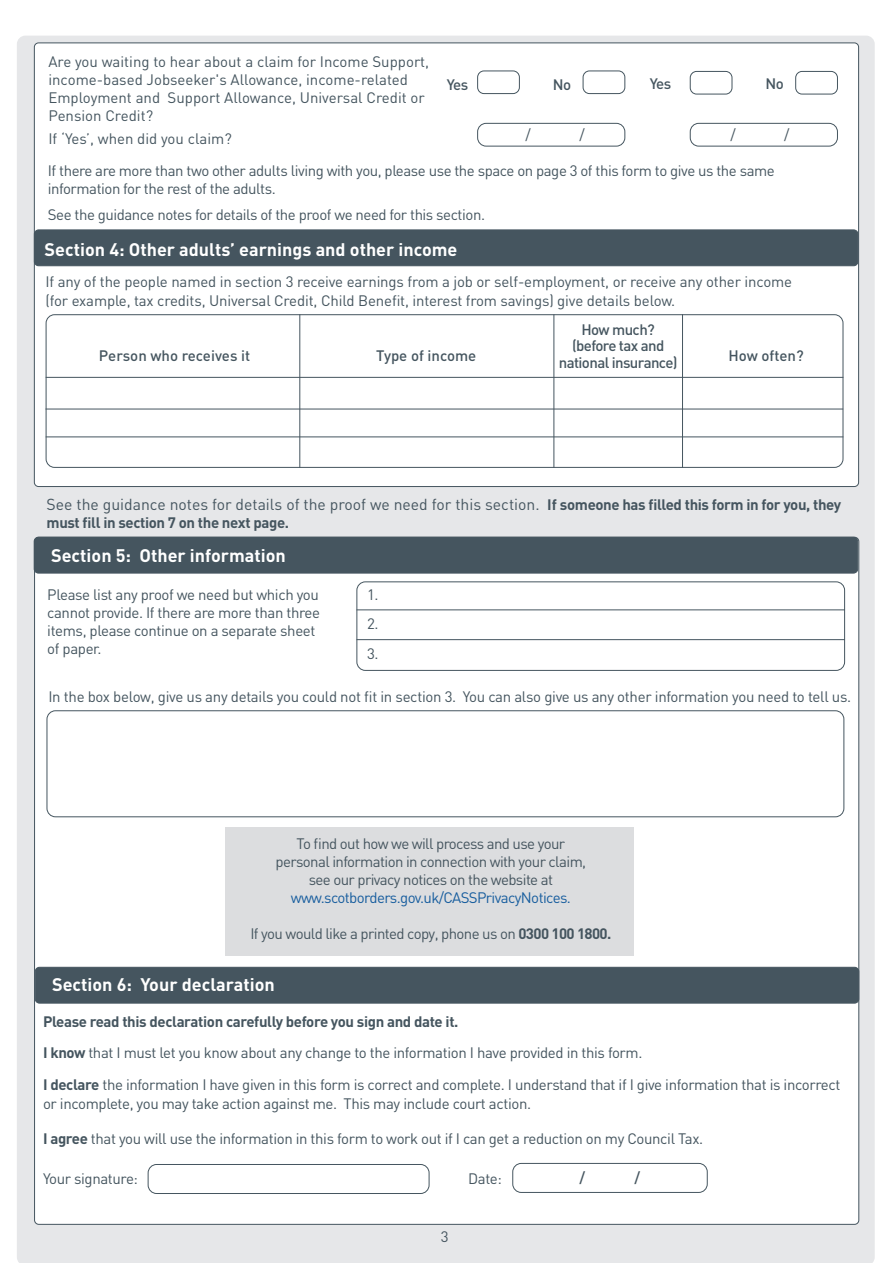
<style>
.page{position:relative;width:893px;height:1263px;background:#fff}
.page>*{position:absolute;margin:0;border:0;box-sizing:border-box;transform-origin:0 0}
.t1{font:700 18px "DIN";color:#fff}
.t2{font:15.75px "DIN";color:#45555f}
.t3{font:15px/19.5px "DIN";letter-spacing:-.025em;color:#45555f}
.t4{font:15px/18px "DIN";color:#45555f}
.t5{font:700 15px "DIN";letter-spacing:-.025em;color:#45555f}
.t6{font:500 15px "DIN";letter-spacing:-.03em;color:#45555f}
.t7{font:15px "DIN";letter-spacing:-.04em;color:#175d9e}
.t8{font:500 15px "DIN";color:#45555f}
.s1{font-weight:700;font-size:15px}
.s2{font-weight:700}
</style>
<div class="page">
<div style="left:17px;top:36px;width:858px;height:1227px;background:#e6e7e9"></div>
<div style="left:34px;top:43px;width:825px;height:443px;background:#fff;border-radius:4px"></div>
<div style="left:34px;top:230px;width:824px;height:36px;background:#45555f;border-radius:4px"></div>
<div style="left:34px;top:230px;width:824px;height:36px;border:1px solid #45555f;border-radius:4px"></div>
<div style="left:46px;top:314px;width:797px;height:154px;border:1px solid #45555f;border-radius:9px"></div>
<hr style="left:46px;top:377px;width:797px;height:1px;background:#45555f">
<hr style="left:46px;top:409px;width:797px;height:1px;background:#45555f">
<hr style="left:46px;top:436px;width:797px;height:1px;background:#45555f">
<hr style="left:299px;top:314px;width:1px;height:154px;background:#45555f">
<hr style="left:682px;top:314px;width:1px;height:154px;background:#45555f">
<hr style="left:553px;top:314px;width:1px;height:154px;background:#45555f">
<div style="left:35px;top:537px;width:824px;height:687px;background:#fff;border-radius:4px"></div>
<div style="left:34px;top:537px;width:824px;height:36px;background:#45555f;border-radius:4px"></div>
<div style="left:34px;top:537px;width:824px;height:36px;border:1px solid #45555f;border-radius:4px"></div>
<div style="left:148px;top:1164px;width:281px;height:30px;border:1px solid #45555f;border-radius:9px"></div>
<div style="left:512px;top:1163px;width:196px;height:30px;border:1px solid #45555f;border-radius:9px"></div>
<div style="left:356px;top:581px;width:489px;height:90px;border:1px solid #45555f;border-radius:9px"></div>
<hr style="left:356px;top:609px;width:489px;height:1px;background:#45555f">
<hr style="left:356px;top:639px;width:489px;height:1px;background:#45555f">
<div style="left:225px;top:827px;width:408px;height:129px;background:#dcdddf"></div>
<div style="left:47px;top:710px;width:797px;height:107px;border:1px solid #45555f;border-radius:9px"></div>
<div style="left:477px;top:71px;width:43px;height:23px;border:1px solid #45555f;border-radius:6px"></div>
<div style="left:583px;top:71px;width:42px;height:23px;border:1px solid #45555f;border-radius:6px"></div>
<div style="left:690px;top:71px;width:42px;height:23px;border:1px solid #45555f;border-radius:6px"></div>
<div style="left:795px;top:71px;width:43px;height:23px;border:1px solid #45555f;border-radius:6px"></div>
<div style="left:477px;top:123px;width:148px;height:23px;border:1px solid #45555f;border-radius:9px"></div>
<div style="left:690px;top:123px;width:148px;height:23px;border:1px solid #45555f;border-radius:9px"></div>
<div style="left:35px;top:967px;width:824px;height:36px;background:#45555f;border-radius:4px"></div>
<div style="left:35px;top:967px;width:824px;height:36px;border:1px solid #45555f;border-radius:4px"></div>
<p class="t4" style="left:48px;top:53px;width:382px">Are you waiting to hear about a claim for Income Support,</p>
<p class="t4" style="left:48px;top:71px;width:378px">income-based Jobseeker's Allowance, income-related<br>Employment and Support Allowance, Universal Credit or<br>Pension Credit?</p>
<p class="t4" style="left:48px;top:129px;width:185px">If ‘Yes’, when did you claim?</p>
<p class="t6" style="left:447px;top:75px;width:23px">Yes</p>
<p class="t6" style="left:553px;top:75px;width:20px">No</p>
<p class="t6" style="left:650px;top:74px;width:23px">Yes</p>
<p class="t6" style="left:765px;top:74px;width:20px">No</p>
<p class="t3" style="left:525px;top:125px;width:7px">/</p>
<p class="t3" style="left:579px;top:125px;width:7px">/</p>
<p class="t3" style="left:730px;top:125px;width:7px">/</p>
<p class="t3" style="left:784px;top:125px;width:7px">/</p>
<p class="t3" style="left:48px;top:161px;width:728px">If there are more than two other adults living with you, please use the space on page 3 of this form to give us the same</p>
<p class="t3" style="left:48px;top:179px;width:229px">information for the rest of the adults.</p>
<p class="t3" style="left:48px;top:205px;width:439px">See the guidance notes for details of the proof we need for this section.</p>
<p class="t1" style="left:45px;top:238px;width:414px">Section 4: Other adults’ earnings and other income</p>
<p class="t3" style="left:46px;top:271px;width:748px">If any of the people named in section 3 receive earnings from a job or self-employment, or receive any other income</p>
<p class="t3" style="left:46px;top:291px;width:631px">(for example, tax credits, Universal Credit, Child Benefit, interest from savings) give details below.</p>
<p class="t6" style="left:581px;top:320px;width:75px">How much?</p>
<p class="t6" style="left:572px;top:336px;width:94px">(before tax and</p>
<p class="t6" style="left:559px;top:353px;width:120px">national insurance)</p>
<p class="t8" style="left:99px;top:346px;width:153px">Person who receives it</p>
<p class="t8" style="left:376px;top:346px;width:102px">Type of income</p>
<p class="t8" style="left:728px;top:346px;width:77px">How often?</p>
<p class="t2" style="left:47px;top:494px;width:796px">See the guidance notes for details of the proof we need for this section. <span class="s1">If someone has filled this form in for you, they</span></p>
<p class="t5" style="left:47px;top:512px;width:244px">must fill in section 7 on the next page.</p>
<p class="t1" style="left:51px;top:544px;width:236px">Section 5: Other information</p>
<p class="t3" style="left:47px;top:585px;width:273px">Please list any proof we need but which you</p>
<p class="t3" style="left:47px;top:603px;width:274px">cannot provide. If there are more than three</p>
<p class="t3" style="left:47px;top:621px;width:270px">items, please continue on a separate sheet</p>
<p class="t3" style="left:47px;top:639px;width:56px">of paper.</p>
<p class="t3" style="left:367px;top:585px;width:13px">1.</p>
<p class="t3" style="left:367px;top:613px;width:13px">2.</p>
<p class="t3" style="left:367px;top:643px;width:13px">3.</p>
<p class="t3" style="left:48px;top:686px;width:804px">In the box below, give us any details you could not fit in section 3. You can also give us any other information you need to tell us.</p>
<p class="t3" style="left:297px;top:833px;width:270px">To find out how we will process and use your</p>
<p class="t3" style="left:276px;top:851px;width:312px">personal information in connection with your claim,</p>
<p class="t3" style="left:309px;top:869px;width:246px">see our privacy notices on the website at</p>
<p class="t7" style="left:291px;top:888px;width:282px">www.scotborders.gov.uk/CASSPrivacyNotices.</p>
<p class="t3" style="left:250px;top:923px;width:363px">If you would like a printed copy, phone us on <span class="s2">0300 100 1800.</span></p>
<p class="t1" style="left:52px;top:972px;width:224px">Section 6: Your declaration</p>
<p class="t5" style="left:43px;top:1011px;width:417px">Please read this declaration carefully before you sign and date it.</p>
<p class="t3" style="left:43px;top:1042px;width:601px"><span class="s2">I know</span> that I must let you know about any change to the information I have provided in this form.</p>
<p class="t3" style="left:43px;top:1074px;width:799px"><span class="s2">I declare</span> the information I have given in this form is correct and complete. I understand that if I give information that is incorrect or incomplete, you may take action against me. This may include court action.</p>
<p class="t3" style="left:43px;top:1128px;width:662px"><span class="s2">I agree</span> that you will use the information in this form to work out if I can get a reduction on my Council Tax.</p>
<p class="t3" style="left:43px;top:1168px;width:97px">Your signature:</p>
<p class="t3" style="left:468px;top:1168px;width:35px">Date:</p>
<p class="t6" style="left:579px;top:1168px;width:7px">/</p>
<p class="t6" style="left:634px;top:1168px;width:7px">/</p>
<p class="t3" style="left:441px;top:1227px;width:9px">3</p>
</div>
